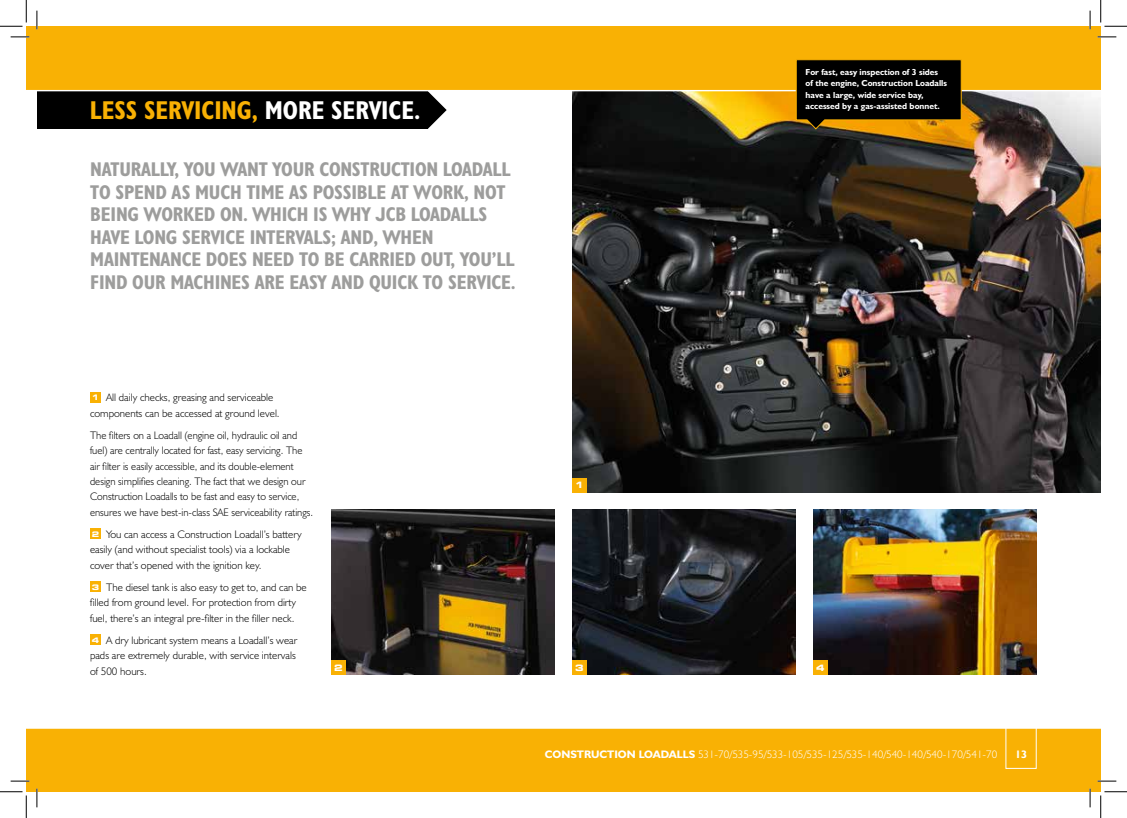
<style>
.page{position:relative;width:1127px;height:818px;background:#fff}
.page>*{position:absolute;margin:0;border:0;box-sizing:border-box;transform-origin:0 0}
.t1{font:26px "JCB Bold Condensed";color:#f9b104}
.t2{font:20px/22.5px "JCB Bold Condensed";letter-spacing:-.01em;color:#9d9d9c}
.t3{font:11px/15.2px "JCB Light";color:#000}
.t4{font:11px "JCB Light";color:#fff}
.t5{font:11px "JCB Bold";color:#fff}
.t6{font:8.75px/11.2px "JCB Bold";color:#fff}
.t7{font:700 expanded 8.75px "Square 721 BT";color:#fff}
.s1{color:#fff}
.s2{font-family:"Square 721 BT";font-weight:700;font-stretch:expanded;font-size:7.62px;color:#fff}
.s3{font-family:"JCB Bold"}
</style>
<div class="page">
<img style="left:572px;top:91px;width:528px;height:401px">
<svg style="left:427px;top:91px;width:19px;height:38px"></svg>
<div style="left:37px;top:82px;width:390px;height:47px;background:#000"></div>
<div style="left:26px;top:728px;width:1074px;height:64px;background:#f9b104"></div>
<hr style="left:26px;top:727px;width:1074px;height:2px;background:#fff">
<div style="left:26px;top:26px;width:1074px;height:64px;background:#f9b104"></div>
<hr style="left:26px;top:90px;width:1074px;height:1px;background:#fff">
<div style="left:1005px;top:718px;width:31px;height:51px;border:1px solid #fff"></div>
<div style="left:90px;top:392px;width:11px;height:11px;background:#f9b104"></div>
<div style="left:90px;top:528px;width:11px;height:11px;background:#f9b104"></div>
<div style="left:90px;top:581px;width:11px;height:11px;background:#f9b104"></div>
<div style="left:90px;top:634px;width:11px;height:11px;background:#f9b104"></div>
<img style="left:331px;top:509px;width:223px;height:166px">
<img style="left:572px;top:509px;width:223px;height:166px">
<img style="left:813px;top:509px;width:223px;height:166px">
<div style="left:813px;top:661px;width:14px;height:14px;background:#f9b104"></div>
<div style="left:572px;top:661px;width:14px;height:14px;background:#f9b104"></div>
<div style="left:331px;top:661px;width:14px;height:14px;background:#f9b104"></div>
<div style="left:572px;top:478px;width:14px;height:14px;background:#f9b104"></div>
<svg style="left:795px;top:59px;width:166px;height:71px"></svg>
<svg style="left:11px;top:36px;width:18px;height:2px"></svg>
<svg style="left:1097px;top:36px;width:18px;height:2px"></svg>
<svg style="left:11px;top:780px;width:18px;height:2px"></svg>
<svg style="left:1097px;top:780px;width:18px;height:2px"></svg>
<svg style="left:36px;top:11px;width:2px;height:18px"></svg>
<svg style="left:36px;top:788px;width:2px;height:19px"></svg>
<svg style="left:1089px;top:11px;width:1px;height:18px"></svg>
<svg style="left:1089px;top:788px;width:1px;height:19px"></svg>
<svg style="left:0;top:0;width:27px;height:27px"></svg>
<svg style="left:0;top:791px;width:27px;height:27px"></svg>
<svg style="left:1100px;top:0;width:26px;height:27px"></svg>
<svg style="left:1100px;top:791px;width:26px;height:27px"></svg>
<h1 class="t1" style="left:90px;top:94px;width:332px">LESS SERVICING, <span class="s1">MORE SERVICE.</span></h1>
<p class="t2" style="left:90px;top:158px;width:426px">NATURALLY, YOU WANT YOUR CONSTRUCTION LOADALL TO SPEND AS MUCH TIME AS POSSIBLE AT WORK, NOT BEING WORKED ON. WHICH IS WHY JCB LOADALLS HAVE LONG SERVICE INTERVALS; AND, WHEN MAINTENANCE DOES NEED TO BE CARRIED OUT, YOU’LL FIND OUR MACHINES ARE EASY AND QUICK TO SERVICE.</p>
<p class="t6" style="left:805px;top:66px;width:143px">For fast, easy inspection of 3 sides of the engine, Construction Loadalls have a large, wide service bay, accessed by a gas-assisted bonnet.</p>
<p class="t3" style="left:90px;top:390px;width:191px"><span class="s2">1</span> All daily checks, greasing and serviceable components can be accessed at ground level.</p>
<p class="t3" style="left:90px;top:427px;width:224px">The filters on a Loadall (engine oil, hydraulic oil and fuel) are centrally located for fast, easy servicing. The air filter is easily accessible, and its double-element design simplifies cleaning. The fact that we design our Construction Loadalls to be fast and easy to service, ensures we have best-in-class SAE serviceability ratings.</p>
<p class="t3" style="left:90px;top:526px;width:213px"><span class="s2">2</span> You can access a Construction Loadall’s battery easily (and without specialist tools) via a lockable cover that’s opened with the ignition key.</p>
<p class="t3" style="left:90px;top:579px;width:218px"><span class="s2">3</span> The diesel tank is also easy to get to, and can be filled from ground level. For protection from dirty fuel, there’s an integral pre-filter in the filler neck.</p>
<p class="t3" style="left:90px;top:632px;width:209px"><span class="s2">4</span> A dry lubricant system means a Loadall’s wear pads are extremely durable, with service intervals of 500 hours.</p>
<p class="t7" style="left:575px;top:480px;width:10px">1</p>
<p class="t7" style="left:334px;top:663px;width:10px">2</p>
<p class="t7" style="left:575px;top:663px;width:10px">3</p>
<p class="t7" style="left:816px;top:663px;width:10px">4</p>
<p class="t4" style="left:545px;top:748px;width:453px"><span class="s3">CONSTRUCTION LOADALLS</span> 531-70/535-95/533-105/535-125/535-140/540-140/540-170/541-70</p>
<p class="t5" style="left:1014px;top:748px;width:13px">13</p>
</div>
